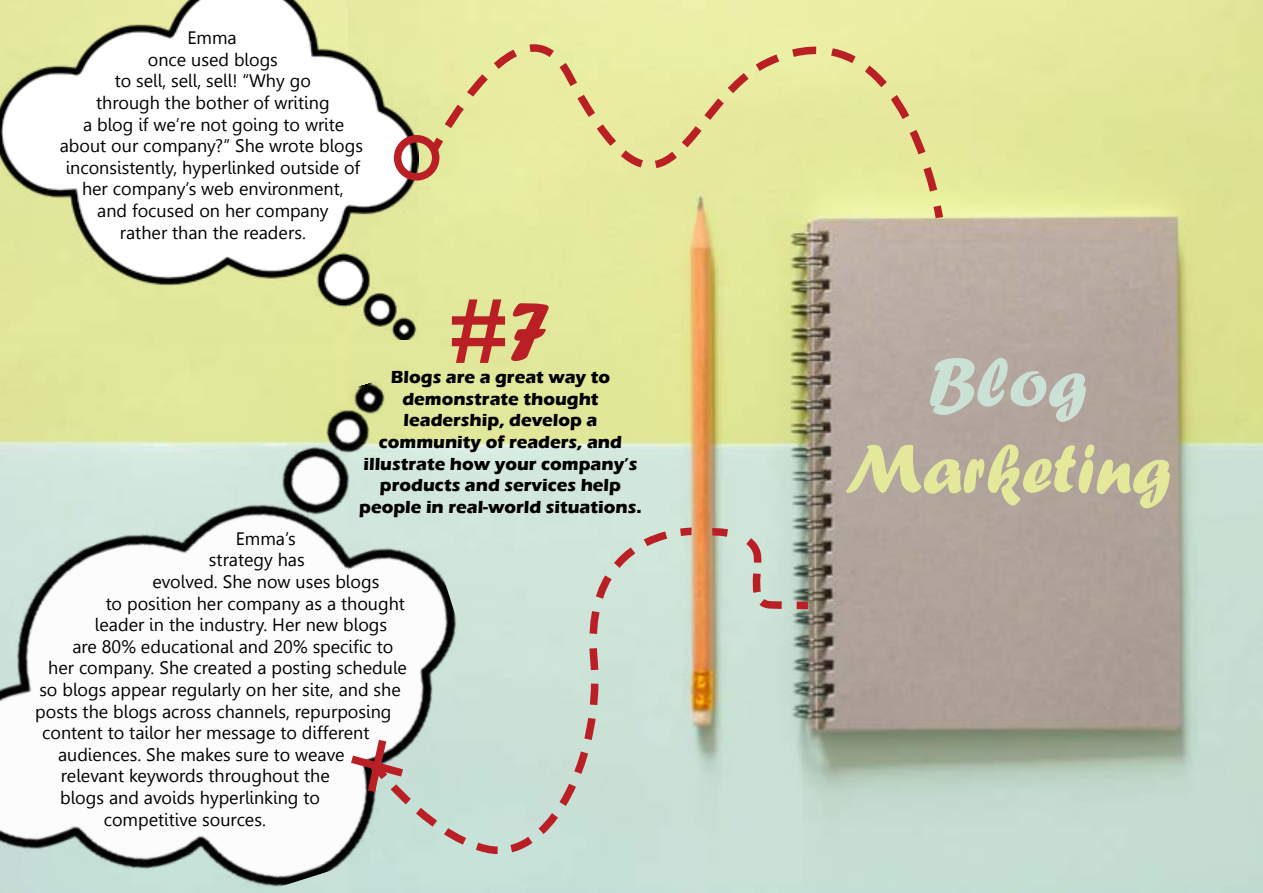
<style>
.page{position:relative;width:1263px;height:893px;background:#fff}
.page>*{position:absolute;margin:0;border:0;box-sizing:border-box;transform-origin:0 0}
.t1{font:90px "Forte";color:#b91f24}
.t2{font:72px "Forte";color:#e4e89b}
.t3{font:72px "Forte";color:#cbe1d5}
.t4{font:18px/21.6px "Leelawadee";color:#000;text-align:center}
.t5{font:700 18px/21.6px "Eras ITC";color:#000;text-align:center}
</style>
<div class="page">
<img style="left:349px;top:0;width:914px;height:893px">
<img style="left:0;top:0;width:419px;height:339px">
<img style="left:0;top:379px;width:517px;height:514px">
<div style="left:394px;top:135px;width:45px;height:46px;border:8px solid #b91f24;border-radius:50%"></div>
<svg style="left:343px;top:732px;width:27px;height:119px"></svg>
<svg style="left:370px;top:524px;width:329px;height:334px;background:#cbd9cf"></svg>
<div style="left:776px;top:25px;width:167px;height:23px;background:#eceea5"></div>
<div style="left:434px;top:27px;width:323px;height:213px;background:#e9eca3"></div>
<svg style="left:427px;top:48px;width:520px;height:177px;background:#e5e29a"></svg>
<svg style="left:705px;top:524px;width:110px;height:89px;background:#bdbeaf"></svg>
<p class="t4" style="left:60px;top:27px;width:305px">Emma<br>once used blogs<br>to sell, sell, sell! “Why go<br>through the bother of writing<br>a blog if we’re not going to write about our company?” She wrote blogs inconsistently, hyperlinked outside of her company’s web environment,<br>and focused on her company<br>rather than the readers.</p>
<h1 class="t1" style="left:448px;top:278px;width:104px">#7</h1>
<p class="t5" style="left:359px;top:366px;width:284px">Blogs are a great way to demonstrate thought leadership, develop a community of readers, and illustrate how your company’s products and services help people in real-world situations.</p>
<p class="t4" style="left:236px;top:528px;width:61px">Emma’s</p>
<p class="t4" style="left:209px;top:549px;width:97px">strategy has</p>
<p class="t4" style="left:152px;top:571px;width:228px">evolved. She now uses blogs</p>
<p class="t4" style="left:106px;top:593px;width:301px">to position her company as a thought</p>
<p class="t4" style="left:95px;top:614px;width:294px">leader in the industry. Her new blogs</p>
<p class="t4" style="left:72px;top:636px;width:322px">are 80% educational and 20% specific to</p>
<p class="t4" style="left:48px;top:657px;width:360px">her company. She created a posting schedule</p>
<p class="t4" style="left:39px;top:679px;width:363px">so blogs appear regularly on her site, and she</p>
<p class="t4" style="left:35px;top:701px;width:358px">posts the blogs across channels, repurposing</p>
<p class="t4" style="left:42px;top:722px;width:329px">content to tailor her message to different</p>
<p class="t4" style="left:58px;top:744px;width:288px">audiences. She makes sure to weave</p>
<p class="t4" style="left:61px;top:765px;width:270px">relevant keywords throughout the</p>
<p class="t4" style="left:60px;top:787px;width:261px">blogs and avoids hyperlinking to</p>
<p class="t4" style="left:104px;top:809px;width:164px">competitive sources.</p>
<h2 class="t3" style="left:928px;top:340px;width:160px">Blog</h2>
<h2 class="t2" style="left:844px;top:427px;width:328px">Marketing</h2>
</div>
